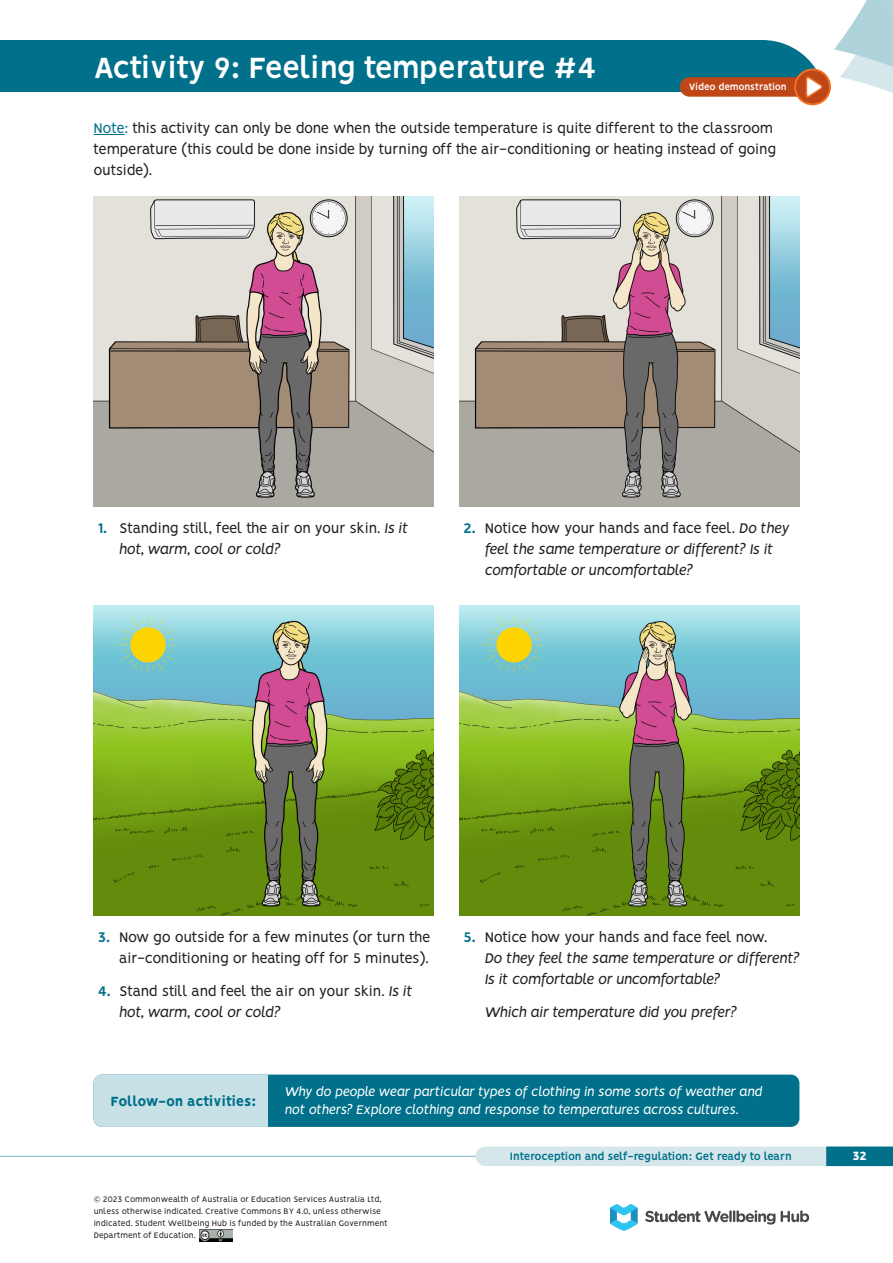
<style>
.page{position:relative;width:893px;height:1263px;background:#fff}
.page>*{position:absolute;margin:0;border:0;box-sizing:border-box;transform-origin:0 0}
.Heading_2__Activity{font:700 33px "Vision";letter-spacing:-.03em;color:#fff}
.Activity_Number_List{font:italic 15.75px/21px "Vision";color:#231f20}
.Activity_Number_List-2{font:15.75px/21px "Vision";letter-spacing:-.03em;color:#231f20}
.Body_Text{font:15.75px/21px "Vision";letter-spacing:-.03em;color:#231f20}
.Activity_Body_Text{font:italic 15.75px "Vision";color:#231f20}
.Follow-on_Bold{font:800 15px "Vision";letter-spacing:-.03em;color:#01708a}
.Follow-on_white_ital{font:italic 14.25px/18px "Vision";color:#fff}
.t1{font:800 13.5px "Vision";color:#fff}
.t2{font:700 12px "Vision";letter-spacing:-.03em;color:#01708a}
.t3{font:700 10.5px "Vision";letter-spacing:-.03em;color:#fff}
.t4{font:9px/12px "Vision";color:#231f20}
.s1{color:#01708a}
.s2{font-weight:700;color:#01708a}
.s3{font-style:italic}
.s4{font-weight:700;font-style:normal;color:#01708a}
.s5{font-style:normal}
</style>
<div class="page">
<svg style="left:834px;top:0;width:59px;height:93px"></svg>
<div style="left:0;top:40px;width:826px;height:51px;background:#01708a"></div>
<hr style="left:0;top:1156px;width:893px;height:1px;background:#7cbcc5">
<div style="left:485px;top:1146px;width:408px;height:20px;background:#d5e7eb"></div>
<div style="left:689px;top:77px;width:114px;height:20px;background:#bf4617"></div>
<svg style="left:794px;top:69px;width:37px;height:36px"></svg>
<div style="left:796px;top:70px;width:33px;height:33px;background:#bf4617;border-radius:50%"></div>
<svg style="left:806px;top:76px;width:17px;height:22px"></svg>
<div style="left:826px;top:1146px;width:67px;height:20px;background:#01708a"></div>
<svg style="left:610px;top:1204px;width:28px;height:27px"></svg>
<svg style="left:645px;top:1210px;width:130px;height:14px"></svg>
<svg style="left:781px;top:1210px;width:28px;height:12px"></svg>
<div style="left:94px;top:1074px;width:705px;height:53px;background:#01708a;border-radius:9px"></div>
<div style="left:94px;top:1074px;width:174px;height:53px;background:#c8e1e6"></div>
<img style="left:94px;top:197px;width:340px;height:310px">
<img style="left:459px;top:197px;width:340px;height:310px">
<img style="left:94px;top:606px;width:340px;height:310px">
<img style="left:459px;top:606px;width:340px;height:310px">
<hr style="left:94px;top:134px;width:31px;height:1px;background:#01708a">
<img style="left:200px;top:1230px;width:32px;height:11px">
<h2 class="Heading_2__Activity" style="left:94px;top:48px;width:504px">Activity 9: Feeling temperature #4</h2>
<p class="Body_Text" style="left:94px;top:119px;width:684px"><span class="s1">Note:</span> this activity can only be done when the outside temperature is quite different to the classroom temperature (this could be done inside by turning off the air-conditioning or heating instead of going outside).</p>
<p class="t3" style="left:689px;top:81px;width:99px">Video demonstration</p>
<p class="Activity_Number_List-2" style="left:119px;top:519px;width:290px;text-indent:-21px"><span class="s2">1.</span> Standing still, feel the air on your skin. <span class="s3">Is it hot, warm, cool or cold?</span></p>
<p class="Activity_Number_List" style="left:485px;top:517px;width:306px;text-indent:-21px"><span class="s4">2.</span> <span class="s5">Notice how your hands and face feel.</span> Do they feel the same temperature or different? Is it comfortable or uncomfortable?</p>
<p class="Activity_Number_List-2" style="left:98px;top:928px;width:334px;text-align:right"><span class="s2">3.</span> Now go outside for a few minutes (or turn the air-conditioning or heating off for 5 minutes).</p>
<p class="Activity_Number_List-2" style="left:119px;top:982px;width:295px;text-indent:-21px"><span class="s2">4.</span> Stand still and feel the air on your skin. <span class="s3">Is it hot, warm, cool or cold?</span></p>
<p class="Activity_Number_List" style="left:485px;top:926px;width:316px;text-indent:-21px"><span class="s4">5.</span> <span class="s5">Notice how your hands and face feel now.<br></span>Do they feel the same temperature or different?<br>Is it comfortable or uncomfortable?</p>
<p class="Activity_Body_Text" style="left:485px;top:1003px;width:253px">Which air temperature did you prefer?</p>
<p class="Follow-on_Bold" style="left:111px;top:1092px;width:147px">Follow-on activities:</p>
<p class="Follow-on_white_ital" style="left:285px;top:1083px;width:479px">Why do people wear particular types of clothing in some sorts of weather and not others? Explore clothing and response to temperatures across cultures.</p>
<p class="t4" style="left:94px;top:1194px;width:295px">© 2023 Commonwealth of Australia or Education Services Australia Ltd, unless otherwise indicated. Creative Commons BY 4.0, unless otherwise indicated. Student Wellbeing Hub is funded by the Australian Government Department of Education.</p>
<p class="t2" style="left:510px;top:1149px;width:283px">Interoception and self-regulation: Get ready to learn</p>
<p class="t1" style="left:852px;top:1148px;width:16px">32</p>
</div>
